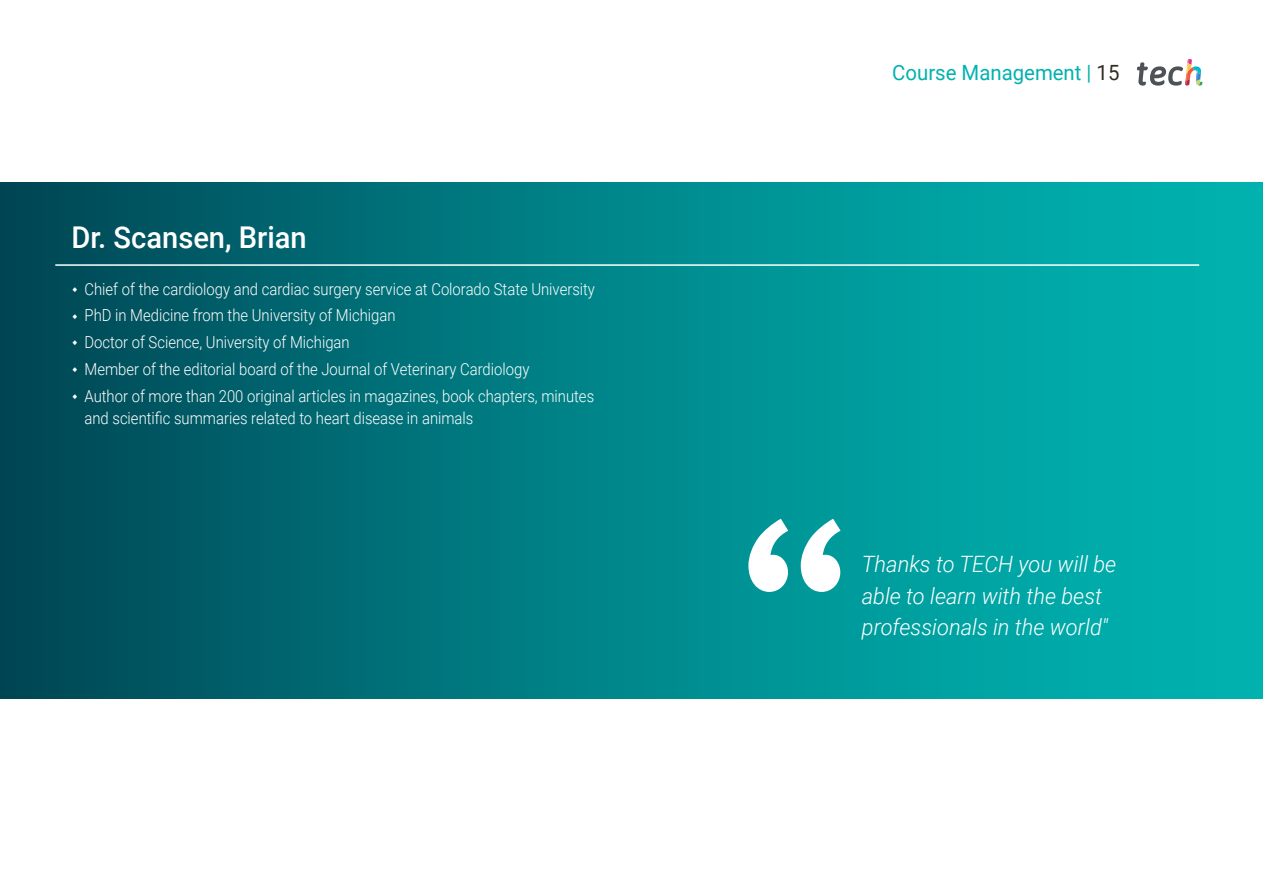
<style>
.page{position:relative;width:1263px;height:893px;background:#fff}
.page>*{position:absolute;margin:0;border:0;box-sizing:border-box;transform-origin:0 0}
.t1{font:500 30px "Roboto";color:#fff}
.t2{font:italic 300 22.5px/31.5px "Roboto";color:#fff}
.t3{font:21px "Roboto";color:#00b2af}
.t4{font:300 16.5px/26.7px "Roboto";color:#fff;scale:.9 1}
.s1{color:#312e20}
</style>
<div class="page">
<div style="left:0;top:182px;width:1263px;height:516px;background:linear-gradient(to right,#004b59,#00bdb8)"></div>
<svg style="left:748px;top:519px;width:92px;height:73px"></svg>
<svg style="left:1137px;top:59px;width:65px;height:27px"></svg>
<hr style="left:55px;top:264px;width:1144px;height:2px;background:#fff">
<svg style="left:73px;top:287px;width:4px;height:5px"></svg>
<svg style="left:73px;top:314px;width:4px;height:5px"></svg>
<svg style="left:73px;top:340px;width:4px;height:5px"></svg>
<svg style="left:73px;top:367px;width:4px;height:5px"></svg>
<svg style="left:73px;top:394px;width:4px;height:5px"></svg>
<h1 class="t1" style="left:71px;top:216px;width:237px">Dr. Scansen, Brian</h1>
<p class="t4" style="left:85px;top:275px;width:569px">Chief of the cardiology and cardiac surgery service at Colorado State University PhD in Medicine from the University of Michigan<br>Doctor of Science, University of Michigan<br>Member of the editorial board of the Journal of Veterinary Cardiology<br>Author of more than 200 original articles in magazines, book chapters, minutes</p>
<p class="t4" style="left:85px;top:404px;width:434px">and scientific summaries related to heart disease in animals</p>
<p class="t3" style="left:892px;top:57px;width:229px">Course Management | <span class="s1">15</span></p>
<h2 class="t2" style="left:862px;top:548px;width:256px">Thanks to TECH you will be able to learn with the best professionals in the world"</h2>
</div>
